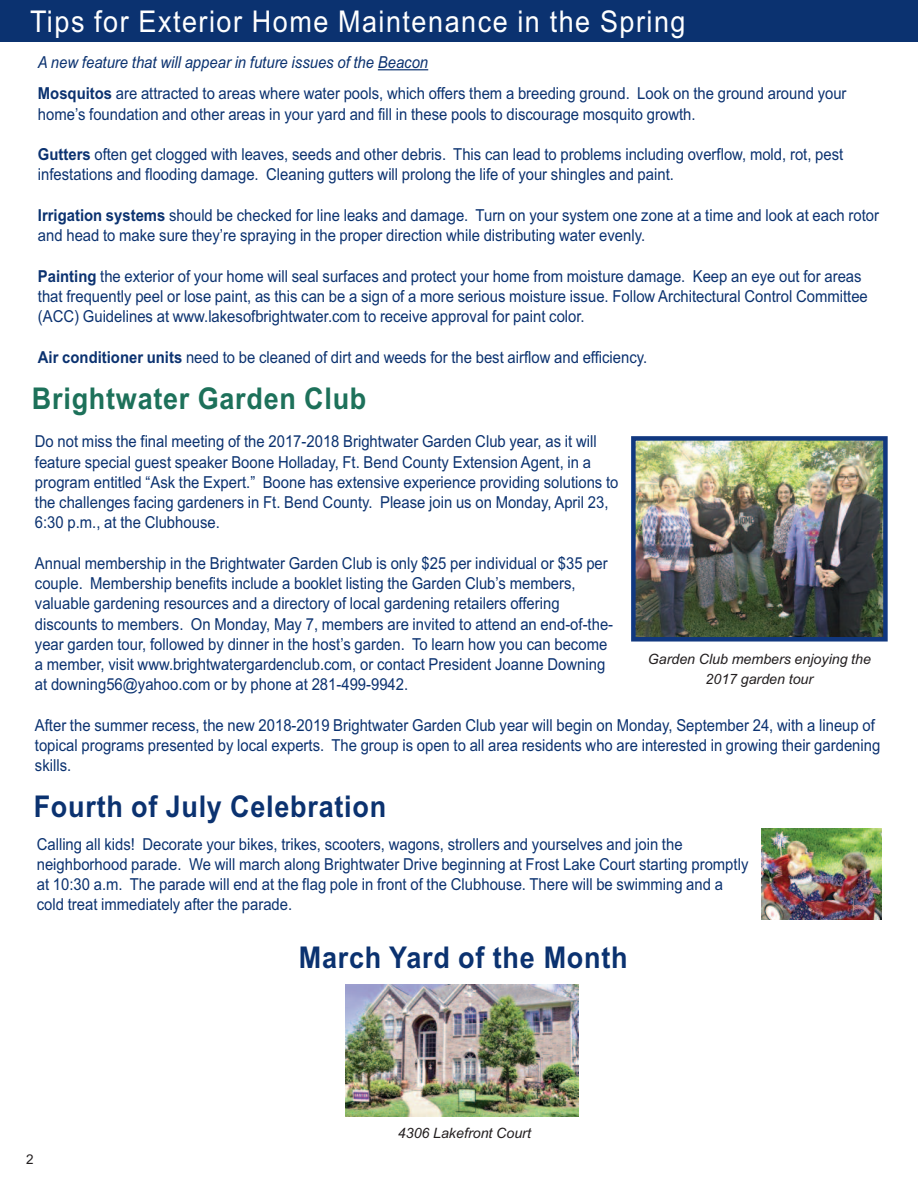
<style>
.page{position:relative;width:918px;height:1188px;background:#fff}
.page>*{position:absolute;margin:0;border:0;box-sizing:border-box;transform-origin:0 0}
.t1{font:700 30px "Arial";letter-spacing:.03em;color:#0b3270;scale:.9 1}
.t2{font:30px "Arial";letter-spacing:.055em;color:#fff;scale:.9 1}
.t3{font:700 30px "Arial";letter-spacing:.03em;color:#1d715a;scale:.9 1}
.t4{font:16.5px/20.2px "Arial";color:#0b3270;scale:.9 1}
.t5{font:italic 14.25px/19.5px "Arial";color:#231f20;text-align:center}
.t6{font:13.5px "Arial";color:#231f20}
.s1{font-style:italic}
.s2{font-weight:700}
</style>
<div class="page">
<div style="left:0;top:0;width:918px;height:41px;background:#0b3270"></div>
<img style="left:346px;top:984px;width:232px;height:133px">
<hr style="left:378px;top:69px;width:50px;height:1px;background:#0b3270">
<img style="left:636px;top:441px;width:247px;height:196px">
<div style="left:631px;top:436px;width:257px;height:206px;border:4px solid #113880"></div>
<img style="left:761px;top:828px;width:120px;height:92px">
<h1 class="t2" style="left:30px;top:4px;width:730px">Tips for Exterior Home Maintenance in the Spring</h1>
<p class="t4" style="left:38px;top:46px;width:900px;line-height:31.5px"><span class="s1">A new feature that will appear in future issues of the Beacon<br></span><span class="s2">Mosquitos</span> are attracted to areas where water pools, which offers them a breeding ground. Look on the ground around your</p>
<p class="t4" style="left:38px;top:104px;width:732px">home’s foundation and other areas in your yard and fill in these pools to discourage mosquito growth.</p>
<p class="t4" style="left:38px;top:144px;width:896px"><span class="s2">Gutters</span> often get clogged with leaves, seeds and other debris. This can lead to problems including overflow, mold, rot, pest infestations and flooding damage. Cleaning gutters will prolong the life of your shingles and paint.</p>
<p class="t4" style="left:38px;top:205px;width:936px"><span class="s2">Irrigation systems</span> should be checked for line leaks and damage. Turn on your system one zone at a time and look at each rotor and head to make sure they’re spraying in the proper direction while distributing water evenly.</p>
<p class="t4" style="left:38px;top:266px;width:924px"><span class="s2">Painting</span> the exterior of your home will seal surfaces and protect your home from moisture damage. Keep an eye out for areas that frequently peel or lose paint, as this can be a sign of a more serious moisture issue. Follow Architectural Control Committee (ACC) Guidelines at www.lakesofbrightwater.com to receive approval for paint color.</p>
<p class="t4" style="left:38px;top:347px;width:679px"><span class="s2">Air conditioner units</span> need to be cleaned of dirt and weeds for the best airflow and efficiency.</p>
<h1 class="t3" style="left:32px;top:381px;width:373px">Brightwater Garden Club</h1>
<p class="t4" style="left:35px;top:432px;width:650px">Do not miss the final meeting of the 2017-2018 Brightwater Garden Club year, as it will feature special guest speaker Boone Holladay, Ft. Bend County Extension Agent, in a program entitled “Ask the Expert.” Boone has extensive experience providing solutions to the challenges facing gardeners in Ft. Bend County. Please join us on Monday, April 23, 6:30 p.m., at the Clubhouse.</p>
<p class="t4" style="left:35px;top:553px;width:644px">Annual membership in the Brightwater Garden Club is only $25 per individual or $35 per couple. Membership benefits include a booklet listing the Garden Club’s members, valuable gardening resources and a directory of local gardening retailers offering discounts to members. On Monday, May 7, members are invited to attend an end-of-the&shy;year garden tour, followed by dinner in the host’s garden. To learn how you can become a member, visit www.brightwatergardenclub.com, or contact President Joanne Downing at downing56@yahoo.com or by phone at 281-499-9942.</p>
<p class="t4" style="left:35px;top:715px;width:941px">After the summer recess, the new 2018-2019 Brightwater Garden Club year will begin on Monday, September 24, with a lineup of topical programs presented by local experts. The group is open to all area residents who are interested in growing their gardening skills.</p>
<p class="t5" style="left:648px;top:650px;width:225px">Garden Club members enjoying the<br>2017 garden tour</p>
<h1 class="t1" style="left:34px;top:789px;width:393px">Fourth of July Celebration</h1>
<p class="t4" style="left:37px;top:834px;width:792px">Calling all kids! Decorate your bikes, trikes, scooters, wagons, strollers and yourselves and join the neighborhood parade. We will march along Brightwater Drive beginning at Frost Lake Court starting promptly at 10:30 a.m. The parade will end at the flag pole in front of the Clubhouse. There will be swimming and a cold treat immediately after the parade.</p>
<h1 class="t1" style="left:299px;top:940px;width:367px">March Yard of the Month</h1>
<p class="t6" style="left:26px;top:1151px;width:9px">2</p>
<p class="t5" style="left:398px;top:1124px;width:135px">4306 Lakefront Court</p>
</div>
